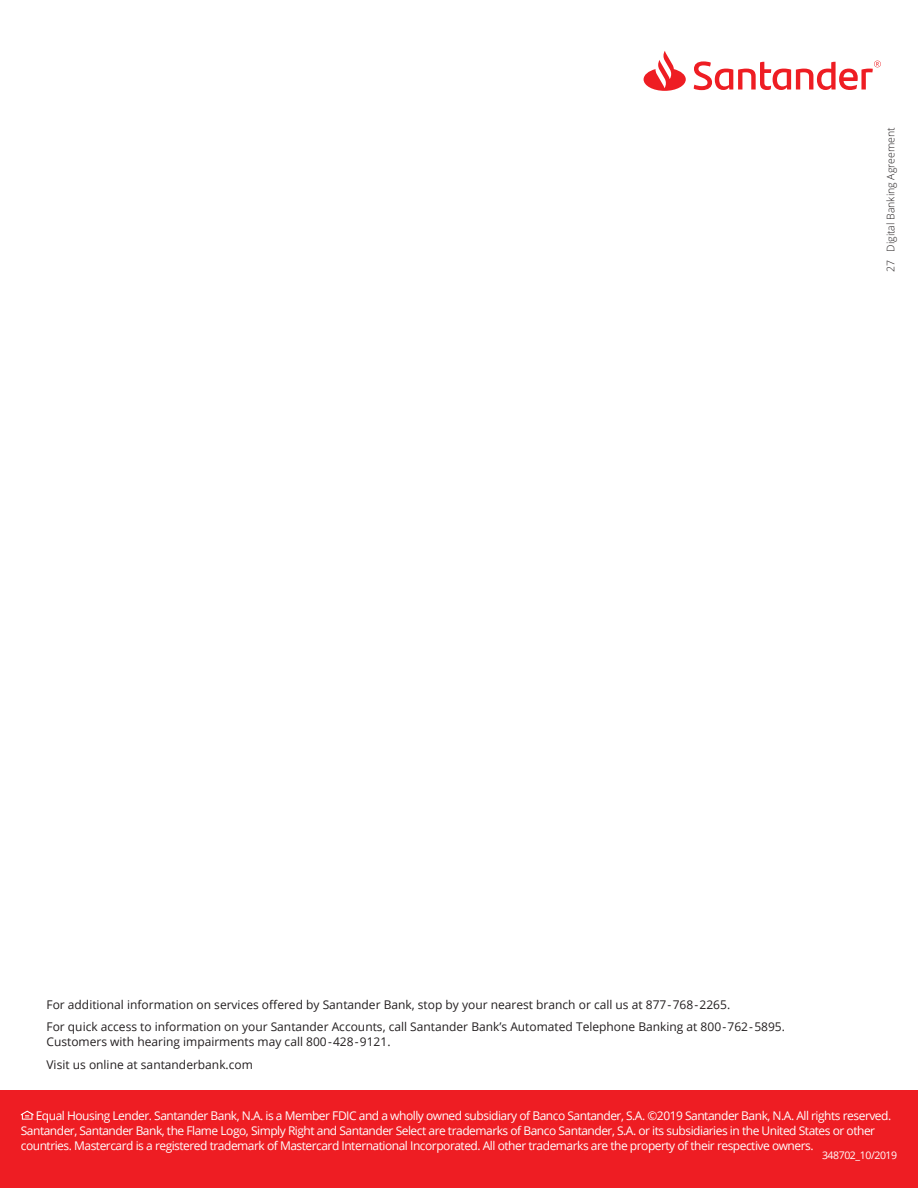
<style>
.page{position:relative;width:918px;height:1188px;background:#fff}
.page>*{position:absolute;margin:0;border:0;box-sizing:border-box;transform-origin:0 0}
.t1{font:12px/15px "Open Sans";letter-spacing:-.04em;color:#fff}
.legal{font:12px/15px "Open Sans";color:#231f20}
.t2{font:300 10.5px "Open Sans";color:#231f20}
.t3{font:10.5px "Open Sans";letter-spacing:-.04em;color:#fff}
</style>
<div class="page">
<svg style="left:644px;top:51px;width:237px;height:40px"></svg>
<div style="left:0;top:1090px;width:918px;height:98px;background:#ee1d23"></div>
<svg style="left:21px;top:1111px;width:13px;height:9px"></svg>
<p class="t2" style="left:884px;top:272px;width:146px;rotate:-90deg">27 Digital Banking Agreement</p>
<p class="legal" style="left:46px;top:997px;width:685px">For additional information on services offered by Santander Bank, stop by your nearest branch or call us at 877 - 768 - 2265.</p>
<p class="legal" style="left:46px;top:1019px;width:740px">For quick access to information on your Santander Accounts, call Santander Bank’s Automated Telephone Banking at 800 - 762 - 5895.<br>Customers with hearing impairments may call 800 - 428 - 9121.</p>
<p class="legal" style="left:46px;top:1057px;width:208px">Visit us online at santanderbank.com</p>
<p class="t1" style="left:21px;top:1107px;width:872px;text-indent:15px">Equal Housing Lender. Santander Bank, N.A. is a Member FDIC and a wholly owned subsidiary of Banco Santander, S.A. ©2019 Santander Bank, N.A. All rights reserved.<br>Santander, Santander Bank, the Flame Logo, Simply Right and Santander Select are trademarks of Banco Santander, S.A. or its subsidiaries in the United States or other countries. Mastercard is a registered trademark of Mastercard International Incorporated. All other trademarks are the property of their respective owners.</p>
<p class="t3" style="left:822px;top:1148px;width:77px">348702_10/2019</p>
</div>
